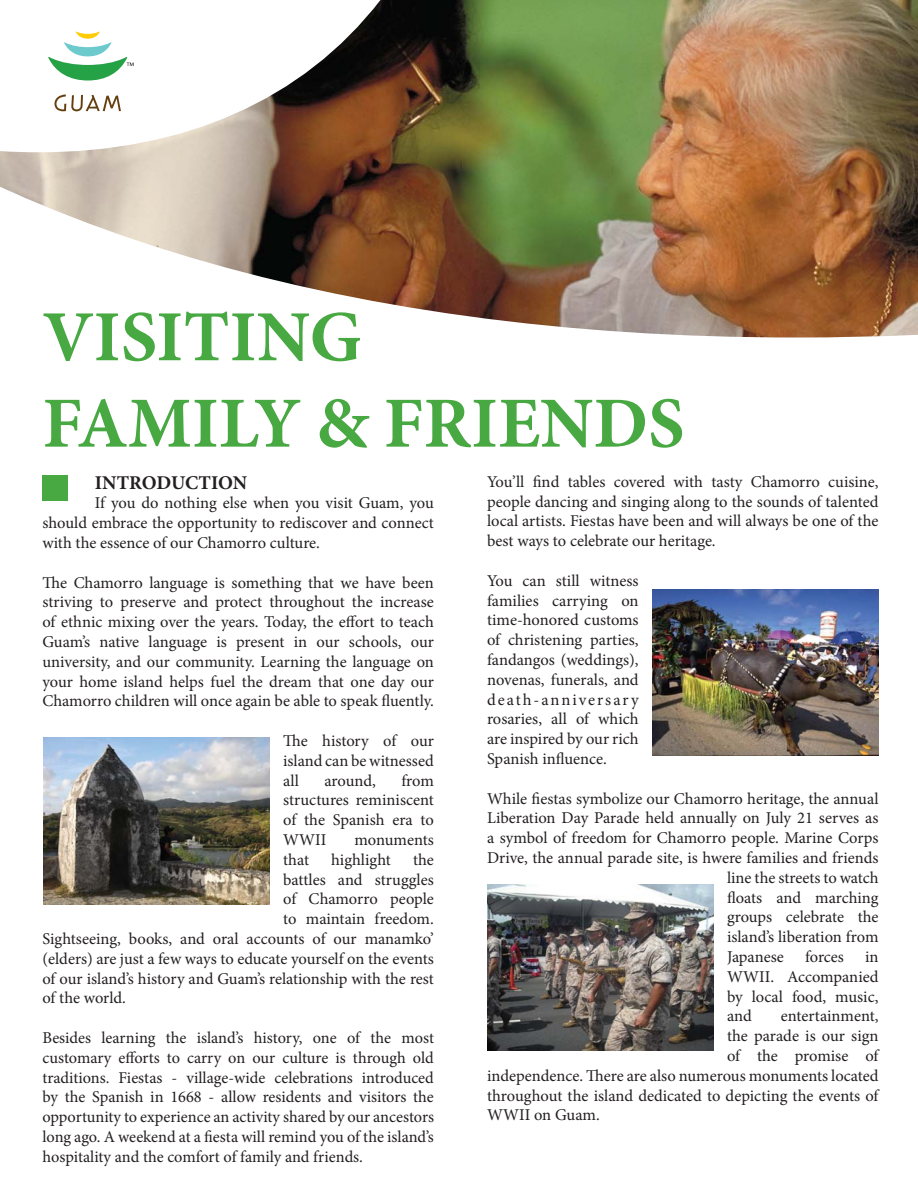
<style>
.page{position:relative;width:918px;height:1188px;background:#fff}
.page>*{position:absolute;margin:0;border:0;box-sizing:border-box;transform-origin:0 0}
.t1{font:700 72px/86.4px "Minion Pro";color:#48a942}
.t2{font:700 19.5px "Minion Pro";color:#231f20}
.t3{font:16.5px/19.8px "Minion Pro";color:#231f20;text-align:justify}
</style>
<div class="page">
<div style="left:42px;top:475px;width:26px;height:26px;background:#48a942"></div>
<img style="left:0;top:0;width:918px;height:338px">
<svg style="left:0;top:0;width:380px;height:152px"></svg>
<svg style="left:54px;top:94px;width:67px;height:17px"></svg>
<svg style="left:48px;top:31px;width:86px;height:50px"></svg>
<img style="left:43px;top:738px;width:227px;height:166px">
<img style="left:652px;top:590px;width:227px;height:166px">
<img style="left:487px;top:884px;width:227px;height:167px">
<p class="t1" style="left:42px;top:292px;width:644px">VISITING<br>FAMILY &amp; FRIENDS</p>
<p class="t2" style="left:95px;top:470px;width:154px">INTRODUCTION</p>
<p class="t3" style="left:42px;top:495px;width:393px;text-indent:52px">If you do nothing else when you visit Guam, you should embrace the opportunity to rediscover and connect with the essence of our Chamorro culture.</p>
<p class="t3" style="left:42px;top:574px;width:393px">The Chamorro language is something that we have been striving to preserve and protect throughout the increase of ethnic mixing over the years. Today, the effort to teach Guam’s native language is present in our schools, our university, and our community. Learning the language on your home island helps fuel the dream that one day our Chamorro children will once again be able to speak fluently.</p>
<p class="t3" style="left:283px;top:732px;width:152px">The history of our island can be witnessed all</p>
<p class="t3" style="left:283px;top:772px;width:152px;text-indent:118px">from structures reminiscent of the Spanish era to WWII</p>
<p class="t3" style="left:324px;top:772px;width:53px">around,</p>
<p class="t3" style="left:354px;top:831px;width:81px">monuments</p>
<p class="t3" style="left:283px;top:851px;width:27px">that</p>
<p class="t3" style="left:331px;top:851px;width:61px">highlight</p>
<p class="t3" style="left:413px;top:851px;width:22px">the</p>
<p class="t3" style="left:283px;top:871px;width:152px">battles and struggles</p>
<p class="t3" style="left:283px;top:891px;width:152px">of Chamorro people</p>
<p class="t3" style="left:283px;top:910px;width:152px">to maintain freedom.</p>
<p class="t3" style="left:42px;top:930px;width:393px">Sightseeing, books, and oral accounts of our manamko’</p>
<p class="t3" style="left:42px;top:950px;width:393px">(elders) are just a few ways to educate yourself on the events</p>
<p class="t3" style="left:42px;top:970px;width:393px">of our island’s history and Guam’s relationship with the rest</p>
<p class="t3" style="left:42px;top:990px;width:85px">of the world.</p>
<p class="t3" style="left:42px;top:1029px;width:393px">Besides learning the island’s history, one of the most customary efforts to carry on our culture is through old traditions. Fiestas - village-wide celebrations introduced by the Spanish in 1668 - allow residents and visitors the opportunity to experience an activity shared by our ancestors long ago. A weekend at a fiesta will remind you of the island’s hospitality and the comfort of family and friends.</p>
<p class="t3" style="left:487px;top:473px;width:393px">You’ll find tables covered with tasty Chamorro cuisine, people dancing and singing along to the sounds of talented local artists. Fiestas have been and will always be one of the best ways to celebrate our heritage.</p>
<p class="t3" style="left:487px;top:572px;width:153px">You can still witness families carrying on time-honored customs of christening parties, fandangos (weddings), novenas, funerals, and death-anniversary rosaries, all of which are inspired by our rich Spanish influence.</p>
<p class="t3" style="left:487px;top:790px;width:393px">While fiestas symbolize our Chamorro heritage, the annual</p>
<p class="t3" style="left:487px;top:810px;width:393px">Liberation Day Parade held annually on July 21 serves as</p>
<p class="t3" style="left:487px;top:829px;width:393px">a symbol of freedom for Chamorro people. Marine Corps</p>
<p class="t3" style="left:487px;top:849px;width:393px">Drive, the annual parade site, is hwere families and friends</p>
<p class="t3" style="left:727px;top:869px;width:153px">line the streets to watch</p>
<p class="t3" style="left:727px;top:889px;width:153px">floats and marching</p>
<p class="t3" style="left:727px;top:909px;width:153px">groups celebrate the</p>
<p class="t3" style="left:727px;top:928px;width:153px">island’s liberation from</p>
<p class="t3" style="left:727px;top:948px;width:58px">Japanese</p>
<p class="t3" style="left:805px;top:948px;width:40px">forces</p>
<p class="t3" style="left:727px;top:948px;width:153px;text-indent:138px">in WWII. Accompanied by local food, music, and</p>
<p class="t3" style="left:781px;top:1008px;width:99px">entertainment,</p>
<p class="t3" style="left:727px;top:1027px;width:153px">the parade is our sign</p>
<p class="t3" style="left:727px;top:1047px;width:153px">of the promise of</p>
<p class="t3" style="left:487px;top:1067px;width:393px">independence. There are also numerous monuments located</p>
<p class="t3" style="left:487px;top:1087px;width:393px">throughout the island dedicated to depicting the events of</p>
<p class="t3" style="left:487px;top:1107px;width:114px">WWII on Guam.</p>
</div>
